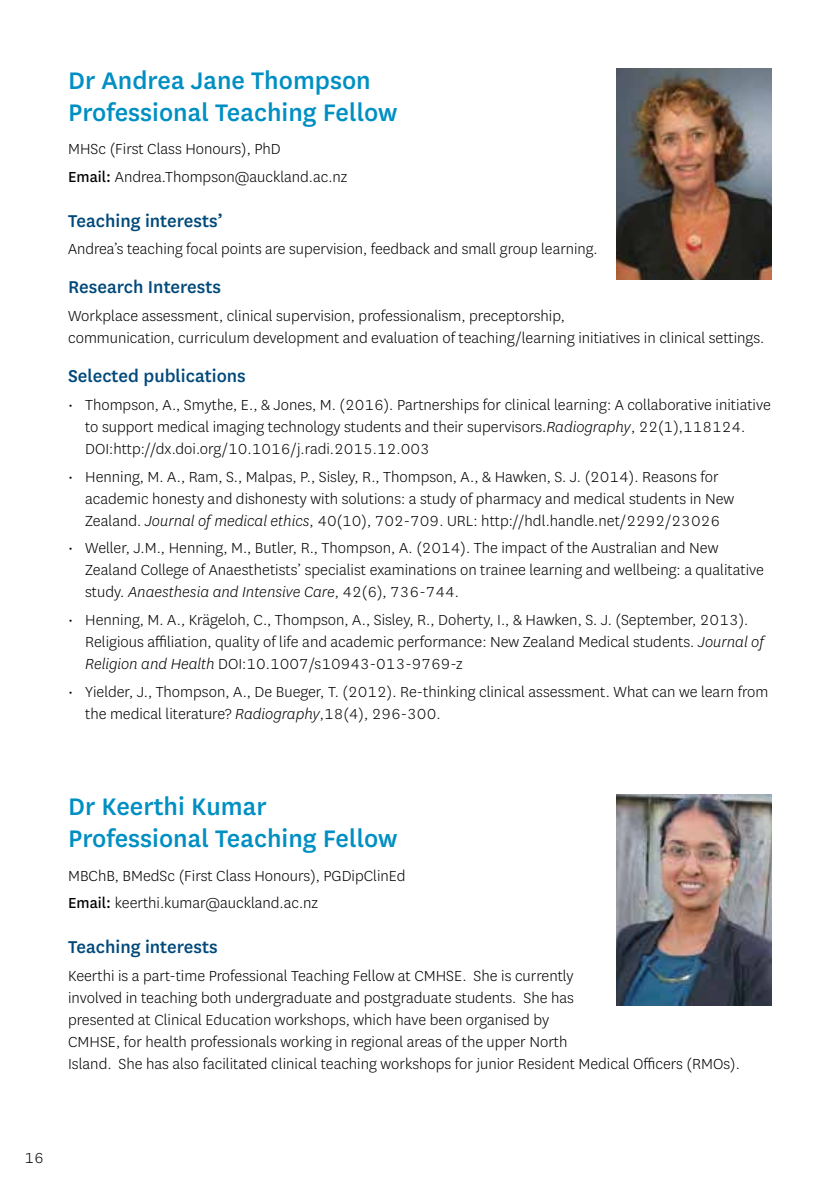
<style>
.page{position:relative;width:840px;height:1191px;background:#fff}
.page>*{position:absolute;margin:0;border:0;box-sizing:border-box;transform-origin:0 0}
.t1{font:500 28px/32px "National";color:#008fc3}
.t2{font:500 20px "National";color:#00497a}
.t3{font:300 17px/22px "National";color:#000}
.s1{font-weight:400}
.s2{font-style:italic}
</style>
<div class="page">
<img style="left:616px;top:68px;width:155px;height:212px">
<img style="left:616px;top:794px;width:155px;height:211px">
<h1 class="t1" style="left:68px;top:63px;width:331px">Dr Andrea Jane Thompson<br>Professional Teaching Fellow</h1>
<p class="t3" style="left:68px;top:135px;width:281px;line-height:27.6px">MHSc (First Class Honours), PhD<br><span class="s1">Email:</span> Andrea.Thompson@auckland.ac.nz</p>
<p class="t2" style="left:68px;top:207px;width:156px">Teaching interests’</p>
<p class="t3" style="left:68px;top:238px;width:531px">Andrea’s teaching focal points are supervision, feedback and small group learning.</p>
<p class="t2" style="left:68px;top:274px;width:154px">Research Interests</p>
<p class="t3" style="left:68px;top:304px;width:697px">Workplace assessment, clinical supervision, professionalism, preceptorship,<br>communication, curriculum development and evaluation of teaching/learning initiatives in clinical settings.</p>
<p class="t2" style="left:68px;top:362px;width:179px">Selected publications</p>
<p class="t3" style="left:85px;top:393px;width:686px;text-indent:-17px">• Thompson, A., Smythe, E., &amp; Jones, M. (2016). Partnerships for clinical learning: A collaborative initiative to support medical imaging technology students and their supervisors.<span class="s2">Radiography</span>, 22(1),118124.<br>DOI:http://dx.doi.org/10.1016/j.radi.2015.12.003</p>
<p class="t3" style="left:85px;top:465px;width:650px;text-indent:-17px">• Henning, M. A., Ram, S., Malpas, P., Sisley, R., Thompson, A., &amp; Hawken, S. J. (2014). Reasons for academic honesty and dishonesty with solutions: a study of pharmacy and medical students in New<br>Zealand. <span class="s2">Journal of medical ethics</span>, 40(10), 702-709. URL: http://hdl.handle.net/2292/23026</p>
<p class="t3" style="left:85px;top:536px;width:680px;text-indent:-17px">• Weller, J.M., Henning, M., Butler, R., Thompson, A. (2014). The impact of the Australian and New<br>Zealand College of Anaesthetists’ specialist examinations on trainee learning and wellbeing: a qualitative study. <span class="s2">Anaesthesia and Intensive Care</span>, 42(6), 736-744.</p>
<p class="t3" style="left:85px;top:608px;width:680px;text-indent:-17px">• Henning, M. A., Krägeloh, C., Thompson, A., Sisley, R., Doherty, I., &amp; Hawken, S. J. (September, 2013).<br>Religious affiliation, quality of life and academic performance: New Zealand Medical students. <span class="s2">Journal of<br>Religion and Health</span> DOI:10.1007/s10943-013-9769-z</p>
<p class="t3" style="left:85px;top:680px;width:684px;text-indent:-17px">• Yielder, J., Thompson, A., De Bueger, T. (2012). Re-thinking clinical assessment. What can we learn from the medical literature? <span class="s2">Radiography</span>,18(4), 296-300.</p>
<h1 class="t1" style="left:68px;top:789px;width:331px">Dr Keerthi Kumar<br>Professional Teaching Fellow</h1>
<p class="t3" style="left:68px;top:861px;width:339px;line-height:27.6px">MBChB, BMedSc (First Class Honours), PGDipClinEd<br><span class="s1">Email:</span> keerthi.kumar@auckland.ac.nz</p>
<p class="t2" style="left:68px;top:933px;width:151px">Teaching interests</p>
<p class="t3" style="left:68px;top:964px;width:673px">Keerthi is a part-time Professional Teaching Fellow at CMHSE. She is currently<br>involved in teaching both undergraduate and postgraduate students. She has<br>presented at Clinical Education workshops, which have been organised by<br>CMHSE, for health professionals working in regional areas of the upper North<br>Island. She has also facilitated clinical teaching workshops for junior Resident Medical Officers (RMOs).</p>
<p class="t3" style="left:24px;top:1146px;width:21px">16</p>
</div>
